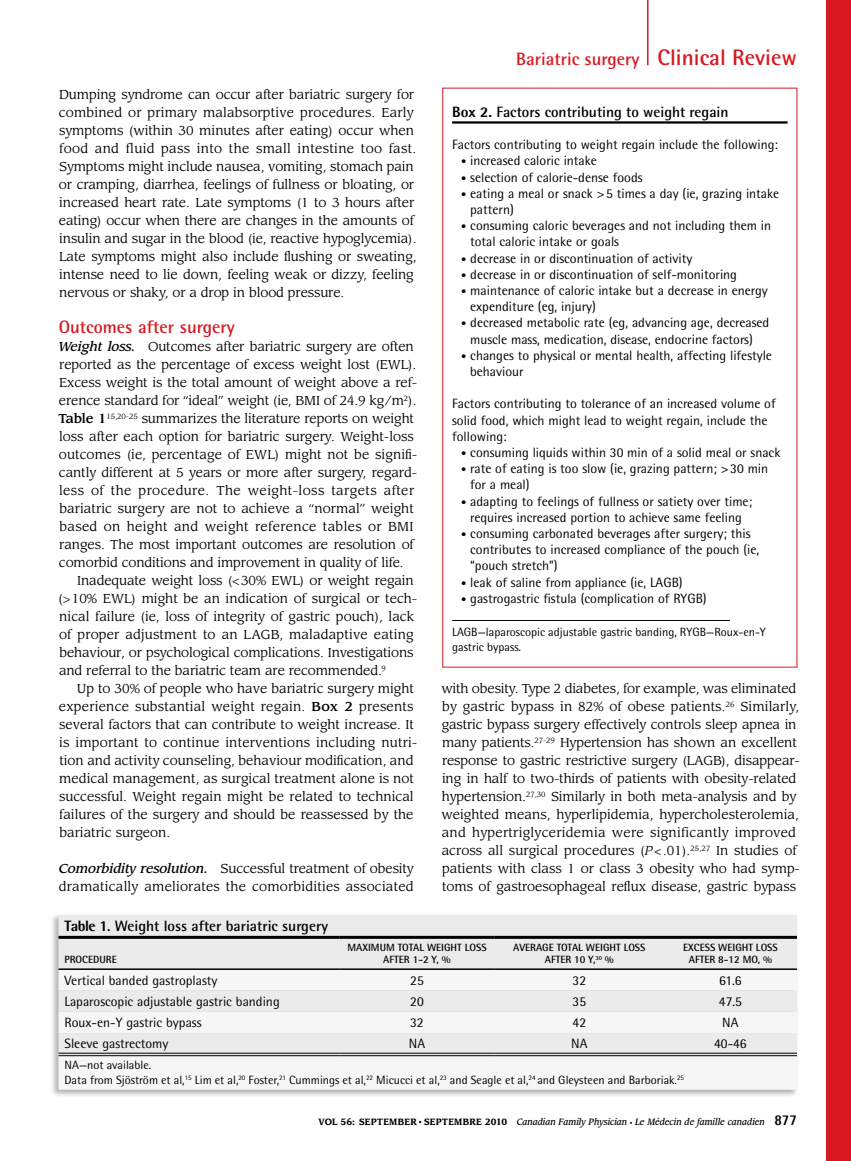
<style>
.page{position:relative;width:851px;height:1161px;background:#fff}
.page>*{position:absolute;margin:0;border:0;box-sizing:border-box;transform-origin:0 0}
.t1{font:700 18px "Rotis Semi Sans Std";color:#d71920}
.t2{font:700 15px "Rotis Semi Sans Std";color:#000}
.t3{font:13.5px/16.2px "Rotis Semi Sans Std";color:#000}
.t4{font:12.75px/18px "Leawood Std";letter-spacing:-.005em;color:#000}
.t5{font:12.75px/18px "Leawood Std";letter-spacing:.015em;color:#000}
.t6{font:12px/15px "Rotis Semi Sans Std";color:#000}
.t7{font:700 10.5px/12.6px "Rotis Semi Sans Std";color:#000}
.t8{font:italic 500 9px "Leawood Std";color:#000;scale:.9 1}
.s1{font-weight:500;font-style:italic}
.s2{font-weight:500}
.s3{font-size:22.5px}
.s4{font-weight:800}
.s5{font-size:10.5px}
.s6{font-style:italic}
.s7{font-family:"Rotis Semi Sans Std"}
.s8{font-weight:700;font-style:normal}
.s9{font-family:"Times";font-weight:400;font-style:normal}
.s10{font-style:normal;font-size:6px}
.s11{font-family:"Rotis Semi Sans Std";font-weight:800;font-style:normal;font-size:15px}
</style>
<div class="page">
<div style="left:826px;top:0;width:24px;height:1161px;background:#d71920"></div>
<hr style="left:647px;top:0;width:1px;height:65px;background:#d71920">
<div style="left:51px;top:913px;width:747px;height:185px;background:#000;opacity:.3"></div>
<div style="left:58px;top:915px;width:738px;height:53px;background:#ebebec"></div>
<svg style="left:58px;top:970px;width:738px;height:120px;fill:#f6f6f6"></svg>
<hr style="left:58px;top:936px;width:281px;height:3px;background:#000">
<hr style="left:339px;top:936px;width:156px;height:3px;background:#000">
<hr style="left:495px;top:936px;width:169px;height:3px;background:#000">
<hr style="left:664px;top:936px;width:132px;height:3px;background:#000">
<hr style="left:58px;top:968px;width:281px;height:2px;background:#000">
<hr style="left:339px;top:968px;width:156px;height:2px;background:#000">
<hr style="left:495px;top:968px;width:169px;height:2px;background:#000">
<hr style="left:664px;top:968px;width:132px;height:2px;background:#000">
<hr style="left:58px;top:1053px;width:281px;height:1px;background:#000">
<hr style="left:58px;top:1055px;width:281px;height:1px;background:#000">
<hr style="left:339px;top:1053px;width:156px;height:1px;background:#000">
<hr style="left:339px;top:1055px;width:156px;height:1px;background:#000">
<hr style="left:495px;top:1053px;width:169px;height:1px;background:#000">
<hr style="left:495px;top:1055px;width:169px;height:1px;background:#000">
<hr style="left:664px;top:1053px;width:132px;height:1px;background:#000">
<hr style="left:664px;top:1055px;width:132px;height:1px;background:#000">
<hr style="left:452px;top:121px;width:335px;height:3px;background:#000">
<hr style="left:452px;top:620px;width:278px;height:1px;background:#000">
<p class="t4" style="left:59px;top:86px;width:359px">Dumping syndrome can occur after bariatric surgery for combined or primary malabsorptive procedures. Early symptoms (within 30 minutes after eating) occur when food and fluid pass into the small intestine too fast.<br>Symptoms might include nausea, vomiting, stomach pain or cramping, diarrhea, feelings of fullness or bloating, or increased heart rate. Late symptoms (1 to 3 hours after eating) occur when there are changes in the amounts of insulin and sugar in the blood (ie, reactive hypoglycemia).<br>Late symptoms might also include flushing or sweating, intense need to lie down, feeling weak or dizzy, feeling nervous or shaky, or a drop in blood pressure.</p>
<h1 class="t1" style="left:59px;top:316px;width:177px">Outcomes after surgery</h1>
<p class="t4" style="left:58px;top:338px;width:360px"><span class="s1">Weight loss.</span> Outcomes after bariatric surgery are often reported as the percentage of excess weight lost (EWL).<br>Excess weight is the total amount of weight above a ref&shy;erence standard for “ideal” weight (ie, BMI of 24.9 kg/m<sup>2</sup>).<br><span class="s2">Table 1</span><sup>15,20-25</sup> summarizes the literature reports on weight loss after each option for bariatric surgery. Weight-loss outcomes (ie, percentage of EWL) might not be signifi&shy;cantly different at 5 years or more after surgery, regard&shy;less of the procedure. The weight-loss targets after bariatric surgery are not to achieve a “normal” weight based on height and weight reference tables or BMI ranges. The most important outcomes are resolution of comorbid conditions and improvement in quality of life.</p>
<p class="t4" style="left:58px;top:572px;width:360px;text-indent:19px">Inadequate weight loss (&lt;30% EWL) or weight regain (&gt;10% EWL) might be an indication of surgical or tech&shy;nical failure (ie, loss of integrity of gastric pouch), lack of proper adjustment to an LAGB, maladaptive eating behaviour, or psychological complications. Investigations and referral to the bariatric team are recommended.<sup>9</sup></p>
<p class="t4" style="left:59px;top:680px;width:360px;text-indent:18px">Up to 30% of people who have bariatric surgery might experience substantial weight regain. <span class="s2">Box 2</span> presents several factors that can contribute to weight increase. It is important to continue interventions including nutri&shy;tion and activity counseling, behaviour modification, and medical management, as surgical treatment alone is not successful. Weight regain might be related to technical failures of the surgery and should be reassessed by the bariatric surgeon.</p>
<p class="t5" style="left:59px;top:860px;width:356px"><span class="s1">Comorbidity resolution.</span> Successful treatment of obesity dramatically ameliorates the comorbidities associated</p>
<h1 class="t1" style="left:516px;top:48px;width:282px">Bariatric surgery <span class="s3">Clinical Review</span></h1>
<p class="t2" style="left:452px;top:103px;width:278px"><span class="s4">Box 2.</span> Factors contributing to weight regain</p>
<p class="t3" style="left:452px;top:136px;width:327px">Factors contributing to weight regain include the following:</p>
<p class="t3" style="left:461px;top:153px;width:137px"><span class="s5">•</span> increased caloric intake</p>
<p class="t3" style="left:461px;top:169px;width:183px"><span class="s5">•</span> selection of calorie-dense foods</p>
<p class="t3" style="left:470px;top:185px;width:310px;text-indent:-9px"><span class="s5">•</span> eating a meal or snack &gt;5 times a day (ie, grazing intake pattern)</p>
<p class="t3" style="left:470px;top:217px;width:302px;text-indent:-9px"><span class="s5">•</span> consuming caloric beverages and not including them in total caloric intake or goals</p>
<p class="t3" style="left:461px;top:250px;width:233px"><span class="s5">•</span> decrease in or discontinuation of activity</p>
<p class="t3" style="left:461px;top:266px;width:277px"><span class="s5">•</span> decrease in or discontinuation of self-monitoring</p>
<p class="t3" style="left:470px;top:282px;width:299px;text-indent:-9px"><span class="s5">•</span> maintenance of caloric intake but a decrease in energy expenditure (eg, injury)</p>
<p class="t3" style="left:461px;top:315px;width:310px;text-align:center"><span class="s5">•</span> decreased metabolic rate (eg, advancing age, decreased muscle mass, medication, disease, endocrine factors)</p>
<p class="t3" style="left:470px;top:347px;width:303px;text-indent:-9px"><span class="s5">•</span> changes to physical or mental health, affecting lifestyle behaviour</p>
<p class="t3" style="left:452px;top:396px;width:325px">Factors contributing to tolerance of an increased volume of solid food, which might lead to weight regain, include the following:</p>
<p class="t3" style="left:461px;top:444px;width:321px"><span class="s5">•</span> consuming liquids within 30 min of a solid meal or snack</p>
<p class="t3" style="left:470px;top:460px;width:299px;text-indent:-9px"><span class="s5">•</span> rate of eating is too slow (ie, grazing pattern; &gt;30 min for a meal)</p>
<p class="t3" style="left:461px;top:493px;width:292px;text-align:center"><span class="s5">•</span> adapting to feelings of fullness or satiety over time; requires increased portion to achieve same feeling</p>
<p class="t3" style="left:470px;top:525px;width:291px;text-indent:-9px"><span class="s5">•</span> consuming carbonated beverages after surgery; this contributes to increased compliance of the pouch (ie, “pouch stretch”)</p>
<p class="t3" style="left:461px;top:574px;width:223px"><span class="s5">•</span> leak of saline from appliance (ie, LAGB)</p>
<p class="t3" style="left:461px;top:590px;width:247px"><span class="s5">•</span> gastrogastric fistula (complication of RYGB)</p>
<p class="t6" style="left:452px;top:624px;width:315px">LAGB—laparoscopic adjustable gastric banding, RYGB—Roux-en-Y gastric bypass.</p>
<p class="t4" style="left:441px;top:680px;width:360px">with obesity. Type 2 diabetes, for example, was eliminated by gastric bypass in 82% of obese patients.<sup>26</sup> Similarly, gastric bypass surgery effectively controls sleep apnea in many patients.<sup>27-29</sup> Hypertension has shown an excellent response to gastric restrictive surgery (LAGB), disappear&shy;ing in half to two-thirds of patients with obesity-related hypertension.<sup>27,30</sup> Similarly in both meta-analysis and by weighted means, hyperlipidemia, hypercholesterolemia, and hypertriglyceridemia were significantly improved across all surgical procedures (<span class="s6">P</span><span class="s7">&lt;</span>.01).<sup>25,27</sup> In studies of patients with class 1 or class 3 obesity who had symp&shy;toms of gastroesophageal reflux disease, gastric bypass</p>
<p class="t2" style="left:64px;top:917px;width:265px"><span class="s4">Table 1</span>. Weight loss after bariatric surgery</p>
<p class="t7" style="left:64px;top:953px;width:12px">Proced</p>
<p class="t7" style="left:99px;top:953px;width:13px">ure</p>
<p class="t7" style="left:383px;top:941px;width:88px;text-indent:-36px">Maxim um total wei ght loss after 1-2 y, %</p>
<p class="t7" style="left:545px;top:941px;width:85px;text-indent:-32px">Average total wei ght loss after 10 y,<sup>30</sup> %</p>
<p class="t7" style="left:683px;top:941px;width:17px">Excess</p>
<p class="t7" style="left:689px;top:941px;width:85px;text-indent:29px">weight loss after 8-12 mo, %</p>
<p class="t3" style="left:64px;top:972px;width:154px">Vertical banded gastroplasty</p>
<p class="t3" style="left:410px;top:972px;width:15px">25</p>
<p class="t3" style="left:572px;top:972px;width:15px">32</p>
<p class="t3" style="left:719px;top:972px;width:24px">61.6</p>
<p class="t3" style="left:64px;top:993px;width:217px">Laparoscopic adjustable gastric banding</p>
<p class="t3" style="left:410px;top:993px;width:15px">20</p>
<p class="t3" style="left:572px;top:993px;width:15px">35</p>
<p class="t3" style="left:719px;top:993px;width:25px">47.5</p>
<p class="t3" style="left:64px;top:1014px;width:138px">Roux-en-Y gastric bypass</p>
<p class="t3" style="left:410px;top:1014px;width:15px">32</p>
<p class="t3" style="left:572px;top:1014px;width:15px">42</p>
<p class="t3" style="left:722px;top:1014px;width:18px">NA</p>
<p class="t3" style="left:64px;top:1036px;width:105px">Sleeve gastrectomy</p>
<p class="t3" style="left:409px;top:1036px;width:18px">NA</p>
<p class="t3" style="left:571px;top:1036px;width:18px">NA</p>
<p class="t3" style="left:714px;top:1036px;width:34px">40-46</p>
<p class="t6" style="left:64px;top:1057px;width:621px">NA—not available.<br>Data from Sjöström et al,<sup>15</sup> Lim et al,<sup>20</sup> Foster,<sup>21</sup> Cummings et al,<sup>22</sup> Micucci et al,<sup>23</sup> and Seagle et al,<sup>24</sup> and Gleysteen and Barboriak.<sup>25</sup></p>
<p class="t8" style="left:318px;top:1116px;width:533px"><span class="s8">VOL 56: SEPTEMBER</span> <span class="s9">•</span> <span class="s8">SEPTEMBRE 2010</span> Canadian Family Physician <span class="s10">•</span> Le Médecin de famille canadien <span class="s11">877</span></p>
</div>
